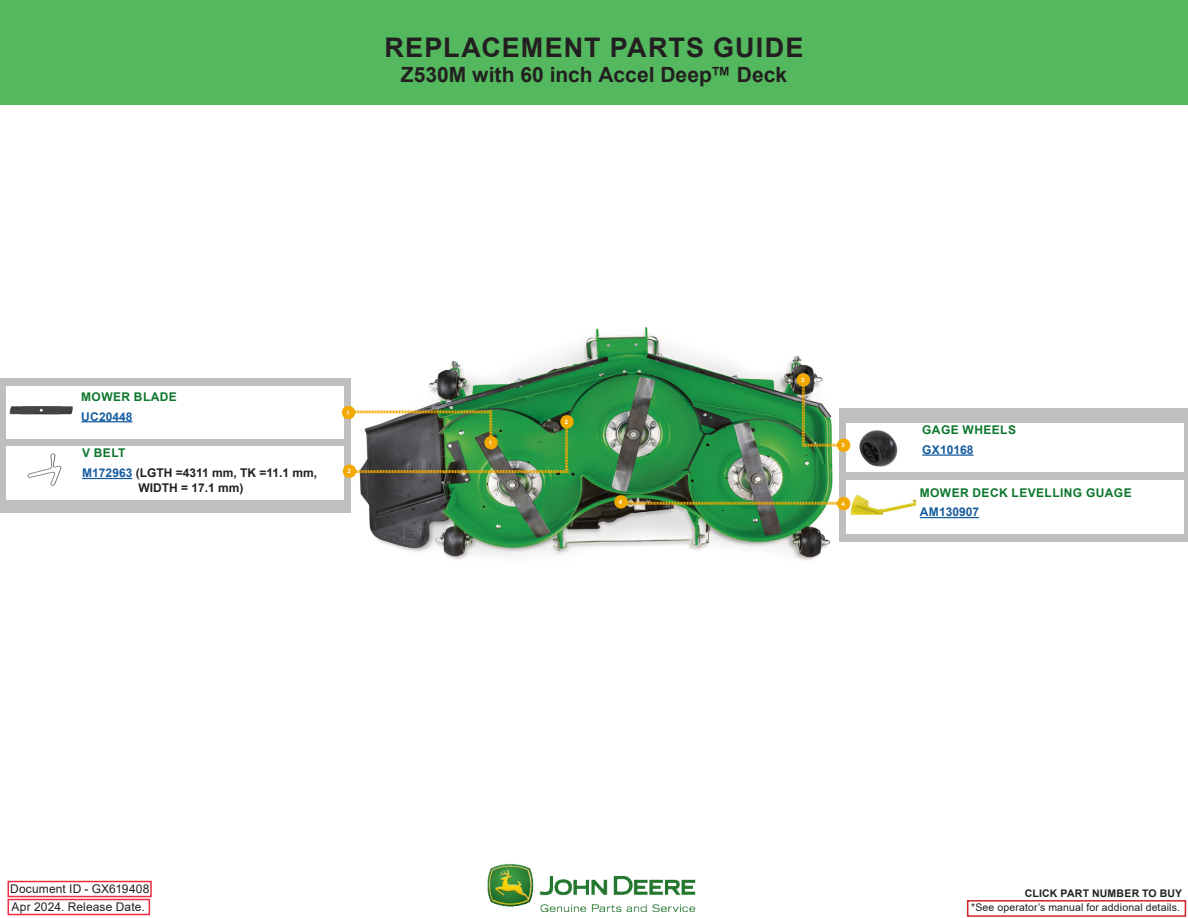
<style>
.page{position:relative;width:1188px;height:918px;background:#fff}
.page>*{position:absolute;margin:0;border:0;box-sizing:border-box;transform-origin:0 0}
.Title_Medium_24pt_Bl{font:700 27px "Arial";letter-spacing:.045em;color:#231f20}
.Title_Medium_24pt_Bl-2{font:700 21px "Arial";color:#231f20}
.Filter_Name{font:700 12px "Arial";letter-spacing:.035em;color:#0d772d}
.Filter_Name-2{font:700 12px/14.4px "Arial";color:#231f20}
.t1{font:12px/18px "Arial";letter-spacing:.01em;color:#231f20}
.Filter_Name-3{font:700 12px "Arial";color:#175d9e}
.t2{font:10.5px "Arial";letter-spacing:.015em;color:#231f20}
.t3{font:700 10.5px "Arial";letter-spacing:.02em;color:#231f20}
.Replace_Copy{font:700 6px "Arial";color:#fff}
.s1{color:#175d9e}
</style>
<div class="page">
<img style="left:487px;top:864px;width:209px;height:48px">
<div style="left:967px;top:900px;width:219px;height:17px;background:#fff;border:2px solid #d1232a"></div>
<div style="left:8px;top:881px;width:144px;height:16px;background:#fff;border:2px solid #ed2c41"></div>
<div style="left:8px;top:899px;width:142px;height:16px;background:#fff;border:2px solid #ed2c41"></div>
<img style="left:360px;top:327px;width:473px;height:234px">
<div style="left:0;top:0;width:1188px;height:105px;background:#54b85e"></div>
<div style="left:0;top:378px;width:351px;height:135px;background:#bfbfc0"></div>
<div style="left:839px;top:408px;width:349px;height:134px;background:#bfbfc0"></div>
<div style="left:846px;top:423px;width:338px;height:48px;background:#fff"></div>
<hr style="left:922px;top:454px;width:52px;height:2px;background:#175d9e">
<img style="left:859px;top:430px;width:39px;height:37px">
<div style="left:6px;top:386px;width:338px;height:53px;background:#fff"></div>
<hr style="left:81px;top:421px;width:52px;height:1px;background:#175d9e">
<div style="left:846px;top:480px;width:337px;height:53px;background:#fff"></div>
<hr style="left:920px;top:517px;width:59px;height:1px;background:#175d9e">
<img style="left:850px;top:494px;width:67px;height:21px">
<img style="left:10px;top:406px;width:63px;height:9px">
<div style="left:6px;top:447px;width:338px;height:53px;background:#fff"></div>
<hr style="left:82px;top:478px;width:50px;height:1px;background:#175d9e">
<img style="left:27px;top:453px;width:35px;height:33px">
<img style="left:339px;top:403px;width:236px;height:78px">
<img style="left:793px;top:370px;width:58px;height:85px">
<img style="left:611px;top:492px;width:241px;height:22px">
<p class="Title_Medium_24pt_Bl" style="left:385px;top:29px;width:420px">REPLACEMENT PARTS GUIDE</p>
<p class="Title_Medium_24pt_Bl-2" style="left:401px;top:60px;width:388px">Z530M with 60 inch Accel Deep™ Deck</p>
<p class="Filter_Name" style="left:81px;top:388px;width:97px">MOWER BLADE</p>
<p class="Filter_Name-3" style="left:81px;top:408px;width:53px">UC20448</p>
<p class="Filter_Name" style="left:82px;top:445px;width:45px">V BELT</p>
<p class="Filter_Name-2" style="left:139px;top:466px;width:180px;text-indent:-57px"><span class="s1">M172963</span> (LGTH =4311 mm, TK =11.1 mm,<br>WIDTH = 17.1 mm)</p>
<p class="Replace_Copy" style="left:346px;top:408px;width:5px">1</p>
<p class="Replace_Copy" style="left:347px;top:467px;width:5px">2</p>
<p class="Replace_Copy" style="left:489px;top:439px;width:5px">1</p>
<p class="Replace_Copy" style="left:565px;top:418px;width:5px">2</p>
<p class="Replace_Copy" style="left:619px;top:498px;width:5px">4</p>
<p class="Replace_Copy" style="left:801px;top:376px;width:5px">3</p>
<p class="Replace_Copy" style="left:842px;top:441px;width:5px">3</p>
<p class="Replace_Copy" style="left:842px;top:500px;width:5px">4</p>
<p class="Filter_Name" style="left:922px;top:421px;width:95px">GAGE WHEELS</p>
<p class="Filter_Name-3" style="left:922px;top:441px;width:53px">GX10168</p>
<p class="Filter_Name" style="left:920px;top:484px;width:213px">MOWER DECK LEVELLING GUAGE</p>
<p class="Filter_Name-3" style="left:920px;top:504px;width:61px">AM130907</p>
<p class="t1" style="left:10px;top:879px;width:141px">Document ID - GX619408<br>Apr 2024. Release Date.</p>
<p class="t3" style="left:1025px;top:886px;width:159px">CLICK PART NUMBER TO BUY</p>
<p class="t2" style="left:971px;top:900px;width:210px">*See operator’s manual for addional details.</p>
</div>
